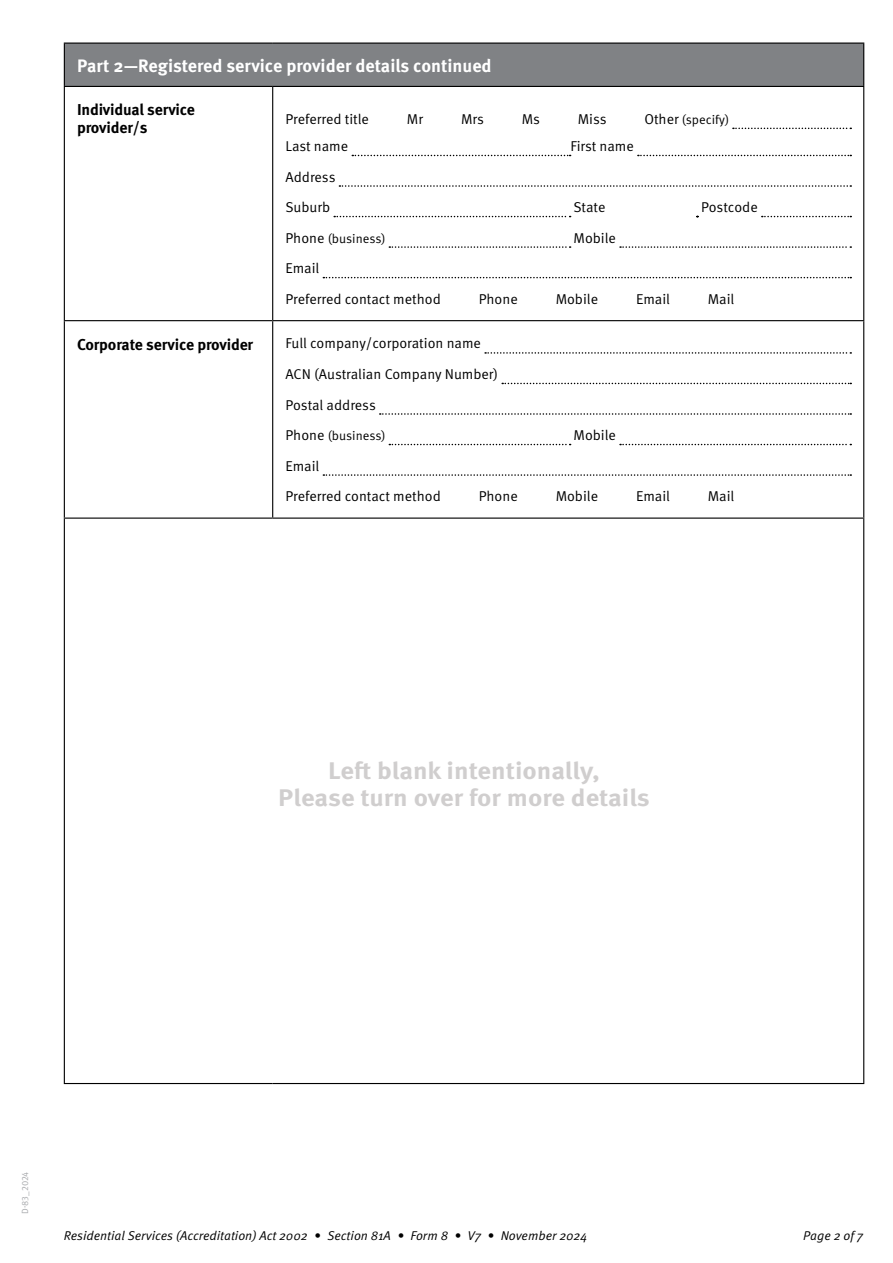
<style>
.page{position:relative;width:893px;height:1263px;background:#fff}
.page>*{position:absolute;margin:0;border:0;box-sizing:border-box;transform-origin:0 0}
.t1{font:700 24px/27.2px "Meta Pro";color:#d0cece;text-align:center;scale:1.1 1}
.t2{font:700 18px "Meta Pro";color:#fff}
.t3{font:700 15.75px/18px "Meta Pro";letter-spacing:-.01em;color:#000}
.t4{font:14.25px/30.6px "Meta Pro Norm";color:#000}
.t5{font:12.75px "Meta Pro Norm Ita";color:#000}
.t6{font:12.75px "Meta Pro Norm";letter-spacing:-.005em;color:#000}
.t7{font:9px "Meta Pro Norm";letter-spacing:-.015em;color:#a7a9ac}
.s1{font-size:14.25px}
</style>
<div class="page">
<div style="left:64px;top:43px;width:800px;height:43px;background:#808285"></div>
<hr style="left:272px;top:87px;width:1px;height:233px;background:#000">
<hr style="left:64px;top:320px;width:209px;height:1px;background:#000">
<hr style="left:273px;top:320px;width:591px;height:1px;background:#000">
<hr style="left:272px;top:321px;width:1px;height:196px;background:#000">
<hr style="left:64px;top:519px;width:1px;height:564px;background:#000">
<hr style="left:863px;top:519px;width:1px;height:564px;background:#000">
<hr style="left:64px;top:87px;width:1px;height:233px;background:#000">
<hr style="left:863px;top:87px;width:1px;height:233px;background:#000">
<hr style="left:64px;top:321px;width:1px;height:196px;background:#000">
<hr style="left:863px;top:321px;width:1px;height:196px;background:#000">
<hr style="left:64px;top:517px;width:209px;height:2px;background:#000">
<hr style="left:273px;top:517px;width:591px;height:2px;background:#000">
<hr style="left:64px;top:1083px;width:209px;height:1px;background:#000">
<hr style="left:273px;top:1083px;width:591px;height:1px;background:#000">
<hr style="left:64px;top:43px;width:209px;height:1px;background:#000">
<hr style="left:64px;top:44px;width:1px;height:42px;background:#000">
<hr style="left:273px;top:43px;width:591px;height:1px;background:#000">
<hr style="left:863px;top:44px;width:1px;height:42px;background:#000">
<hr style="left:64px;top:86px;width:209px;height:1px;background:#000">
<hr style="left:273px;top:86px;width:591px;height:1px;background:#000">
<svg style="left:733px;top:128px;width:118px;height:1px"></svg>
<svg style="left:352px;top:155px;width:219px;height:1px"></svg>
<svg style="left:638px;top:155px;width:213px;height:1px"></svg>
<svg style="left:339px;top:185px;width:512px;height:2px"></svg>
<svg style="left:334px;top:216px;width:237px;height:1px"></svg>
<svg style="left:762px;top:216px;width:89px;height:1px"></svg>
<svg style="left:389px;top:246px;width:182px;height:2px"></svg>
<svg style="left:620px;top:246px;width:231px;height:2px"></svg>
<svg style="left:323px;top:277px;width:528px;height:1px"></svg>
<svg style="left:485px;top:352px;width:366px;height:2px"></svg>
<svg style="left:502px;top:383px;width:349px;height:1px"></svg>
<svg style="left:380px;top:413px;width:471px;height:2px"></svg>
<svg style="left:389px;top:444px;width:182px;height:1px"></svg>
<svg style="left:620px;top:444px;width:231px;height:1px"></svg>
<svg style="left:323px;top:474px;width:528px;height:2px"></svg>
<p class="t2" style="left:77px;top:51px;width:416px">Part 2—Registered service provider details continued</p>
<p class="t3" style="left:77px;top:100px;width:119px">Individual service provider/s</p>
<p class="t4" style="left:285px;top:103px;width:85px">Preferred title</p>
<p class="t4" style="left:407px;top:103px;width:18px">Mr</p>
<p class="t4" style="left:461px;top:103px;width:24px">Mrs</p>
<p class="t4" style="left:522px;top:103px;width:20px">Ms</p>
<p class="t4" style="left:578px;top:103px;width:30px">Miss</p>
<p class="t6" style="left:644px;top:110px;width:86px"><span class="s1">Other</span> (specify)</p>
<p class="t4" style="left:285px;top:130px;width:64px">Last name</p>
<p class="t4" style="left:570px;top:130px;width:65px">First name</p>
<p class="t4" style="left:285px;top:160px;width:52px">Address<br>Suburb</p>
<p class="t4" style="left:573px;top:191px;width:34px">State</p>
<p class="t4" style="left:701px;top:191px;width:58px">Postcode</p>
<p class="t6" style="left:285px;top:229px;width:102px"><span class="s1">Phone</span> (business)</p>
<p class="t4" style="left:574px;top:221px;width:44px">Mobile</p>
<p class="t4" style="left:285px;top:252px;width:157px">Email<br>Preferred contact method</p>
<p class="t4" style="left:479px;top:282px;width:41px">Phone</p>
<p class="t4" style="left:556px;top:282px;width:44px">Mobile</p>
<p class="t4" style="left:636px;top:282px;width:36px">Email</p>
<p class="t4" style="left:708px;top:282px;width:28px">Mail</p>
<p class="t3" style="left:77px;top:334px;width:178px">Corporate service provider</p>
<p class="t4" style="left:285px;top:327px;width:214px">Full company/corporation name<br>ACN (Australian Company Number)<br>Postal address</p>
<p class="t6" style="left:285px;top:426px;width:102px"><span class="s1">Phone</span> (business)</p>
<p class="t4" style="left:574px;top:419px;width:44px">Mobile</p>
<p class="t4" style="left:285px;top:449px;width:157px">Email<br>Preferred contact method</p>
<p class="t4" style="left:479px;top:480px;width:41px">Phone</p>
<p class="t4" style="left:556px;top:480px;width:44px">Mobile</p>
<p class="t4" style="left:636px;top:480px;width:36px">Email</p>
<p class="t4" style="left:708px;top:480px;width:28px">Mail</p>
<h1 class="t1" style="left:278px;top:756px;width:339px">Left blank intentionally,<br>Please turn over for more details</h1>
<p class="t7" style="left:18px;top:1214px;width:44px;rotate:-90deg">D-83_2024</p>
<p class="t5" style="left:64px;top:1226px;width:525px">Residential Services (Accreditation) Act 2002 • Section 81A • Form 8 • V7 • November 2024</p>
<p class="t5" style="left:803px;top:1226px;width:61px">Page 2 of 7</p>
</div>
